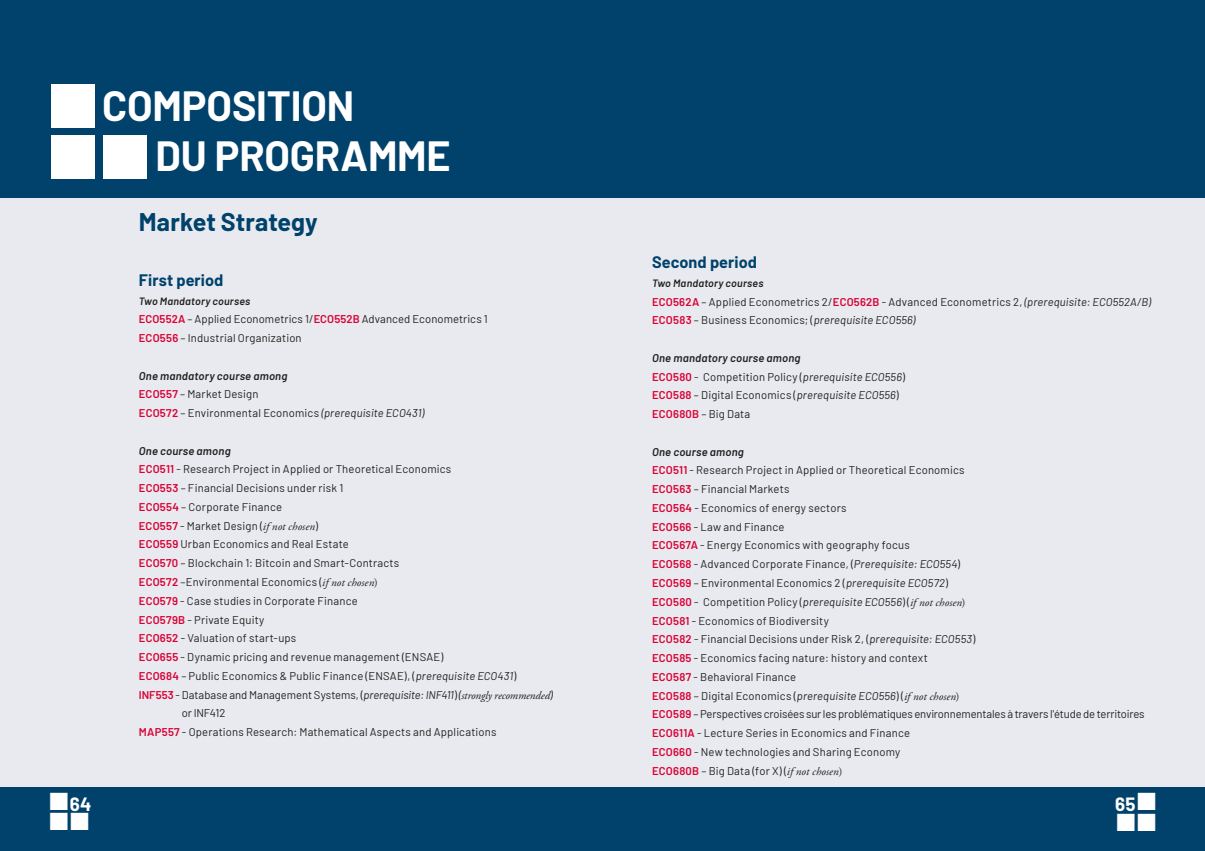
<style>
.page{position:relative;width:1205px;height:851px;background:#fff}
.page>*{position:absolute;margin:0;border:0;box-sizing:border-box;transform-origin:0 0}
.t1{font:62.5px "Zapf Dingbats ITC";color:#fff}
.t2{font:700 41.25px/50px "Barlow";letter-spacing:-.005em;color:#fff}
.t3{font:700 25px "Barlow";letter-spacing:.005em;color:#00426b}
.t4{font:700 18.75px "Barlow";color:#fff}
.t5{font:700 16.25px "Barlow";letter-spacing:.005em;color:#00426b}
.t6{font:11.25px/18.8px "Barlow";letter-spacing:.015em;color:#231f20}
.t7{font:italic 600 11.25px "Barlow";letter-spacing:.02em;color:#231f20}
.t8{font:11.25px "Barlow";letter-spacing:-.015em;color:#231f20}
.t9{font:italic 600 10.62px "Barlow";letter-spacing:.02em;color:#231f20}
.s1{font-weight:600;color:#da0035}
.s2{font-weight:600;font-style:italic}
.s3{font-style:italic}
.s4{font-family:"Adobe Garamond Pro";font-style:italic}
.s5{font-family:"Adobe Garamond Pro"}
</style>
<div class="page">
<div style="left:0;top:0;width:602px;height:850px;background:#e8eaef"></div>
<div style="left:602px;top:0;width:603px;height:850px;background:#e8eaef"></div>
<div style="left:0;top:0;width:602px;height:197px;background:#00426b"></div>
<div style="left:602px;top:0;width:603px;height:197px;background:#00426b"></div>
<div style="left:0;top:787px;width:602px;height:63px;background:#00426b"></div>
<div style="left:602px;top:787px;width:603px;height:63px;background:#00426b"></div>
<h1 class="t1" style="left:50px;top:76px;width:49px">■</h1>
<h2 class="t2" style="left:155px;top:78px;width:297px;text-indent:-53px">COMPOSITION<br>DU PROGRAMME</h2>
<h3 class="t3" style="left:139px;top:203px;width:180px">Market Strategy</h3>
<h3 class="t5" style="left:139px;top:268px;width:86px">First period</h3>
<p class="t9" style="left:139px;top:293px;width:113px">Two Mandatory courses</p>
<p class="t6" style="left:139px;top:309px;width:350px"><span class="s1">ECO552A</span> – Applied Econometrics 1/<span class="s1">ECO552B</span> Advanced Econometrics 1<br><span class="s1">ECO556</span> – Industrial Organization</p>
<p class="t6" style="left:139px;top:365px;width:287px"><span class="s2">One mandatory course among<br></span><span class="s1">ECO557</span> – Market Design<br><span class="s1">ECO572</span> – Environmental Economics <span class="s3">(prerequisite ECO431)</span></p>
<p class="t7" style="left:139px;top:442px;width:93px">One course among</p>
<p class="t6" style="left:139px;top:459px;width:314px"><span class="s1">ECO511</span> - Research Project in Applied or Theoretical Economics</p>
<p class="t6" style="left:139px;top:478px;width:206px"><span class="s1">ECO553</span> – Financial Decisions under risk 1</p>
<p class="t6" style="left:139px;top:496px;width:145px"><span class="s1">ECO554</span> – Corporate Finance</p>
<p class="t6" style="left:139px;top:515px;width:181px"><span class="s1">ECO557</span> - Market Design (<span class="s4">if not chosen</span>)</p>
<p class="t6" style="left:139px;top:534px;width:211px"><span class="s1">ECO559</span> Urban Economics and Real Estate</p>
<p class="t6" style="left:139px;top:553px;width:262px"><span class="s1">ECO570</span> – Blockchain 1: Bitcoin and Smart-Contracts</p>
<p class="t6" style="left:139px;top:571px;width:240px"><span class="s1">ECO572</span> –Environmental Economics (<span class="s4">if not chosen</span><span class="s5">)</span></p>
<p class="t6" style="left:139px;top:590px;width:220px"><span class="s1">ECO579</span> - Case studies in Corporate Finance</p>
<p class="t6" style="left:139px;top:609px;width:127px"><span class="s1">ECO579B</span> - Private Equity</p>
<p class="t6" style="left:139px;top:628px;width:159px"><span class="s1">ECO652</span> - Valuation of start-ups</p>
<p class="t6" style="left:139px;top:646px;width:306px"><span class="s1">ECO655</span> - Dynamic pricing and revenue management (ENSAE)</p>
<p class="t6" style="left:139px;top:665px;width:379px"><span class="s1">ECO684</span> – Public Economics &amp; Public Finance (ENSAE), (<span class="s3">prerequisite ECO431</span>)</p>
<p class="t6" style="left:139px;top:684px;width:415px"><span class="s1">INF553</span> - Database and Management Systems, (<span class="s3">prerequisite: INF411</span>) <span class="s3">(</span><span class="s4">strongly recommended</span><span class="s3">)</span></p>
<p class="t8" style="left:182px;top:705px;width:45px">or INF412</p>
<p class="t6" style="left:139px;top:721px;width:359px"><span class="s1">MAP557</span> - Operations Research: Mathematical Aspects and Applications</p>
<h3 class="t5" style="left:652px;top:250px;width:106px">Second period</h3>
<p class="t9" style="left:652px;top:275px;width:113px">Two Mandatory courses</p>
<p class="t6" style="left:652px;top:291px;width:500px"><span class="s1">ECO562A</span> – Applied Econometrics 2/<span class="s1">ECO562B</span> - Advanced Econometrics 2, <span class="s3">(prerequisite: ECO552A/B)<br></span><span class="s1">ECO583</span> – Business Economics; (<span class="s3">prerequisite ECO556)</span></p>
<p class="t6" style="left:652px;top:347px;width:254px"><span class="s2">One mandatory course among<br></span><span class="s1">ECO580</span> - Competition Policy (<span class="s3">prerequisite ECO556</span>)<br><span class="s1">ECO588</span> – Digital Economics (<span class="s3">prerequisite ECO556</span>)<br><span class="s1">ECO680B</span> – Big Data</p>
<p class="t6" style="left:652px;top:441px;width:494px"><span class="s2">One course among<br></span><span class="s1">ECO511</span> - Research Project in Applied or Theoretical Economics<br><span class="s1">ECO563</span> – Financial Markets<br><span class="s1">ECO564</span> - Economics of energy sectors<br><span class="s1">ECO566</span> - Law and Finance<br><span class="s1">ECO567A</span> - Energy Economics with geography focus<br><span class="s1">ECO568</span> - Advanced Corporate Finance, (<span class="s3">Prerequisite: ECO554</span>)<br><span class="s1">ECO569</span> – Environmental Economics 2 (<span class="s3">prerequisite ECO572</span>)<br><span class="s1">ECO580</span> - Competition Policy (<span class="s3">prerequisite ECO556</span>) (<span class="s4">if not chosen</span><span class="s5">)<br></span><span class="s1">ECO581</span> - Economics of Biodiversity<br><span class="s1">ECO582</span> - Financial Decisions under Risk 2, (<span class="s3">prerequisite: ECO553</span>)<br><span class="s1">ECO585</span> - Economics facing nature: history and context<br><span class="s1">ECO587</span> - Behavioral Finance<br><span class="s1">ECO588</span> – Digital Economics (<span class="s3">prerequisite ECO556</span>) (<span class="s4">if not chosen</span><span class="s5">)<br></span><span class="s1">ECO589</span> – Perspectives croisées sur les problématiques environnementales à travers l'étude de territoires <span class="s1">ECO611A</span> - Lecture Series in Economics and Finance<br><span class="s1">ECO660</span> - New technologies and Sharing Economy<br><span class="s1">ECO680B</span> – Big Data (for X) (<span class="s4">if not chosen</span><span class="s5">)</span></p>
<h3 class="t4" style="left:50px;top:789px;width:43px">■64</h3>
<h3 class="t4" style="left:1115px;top:789px;width:22px">65</h3>
</div>
